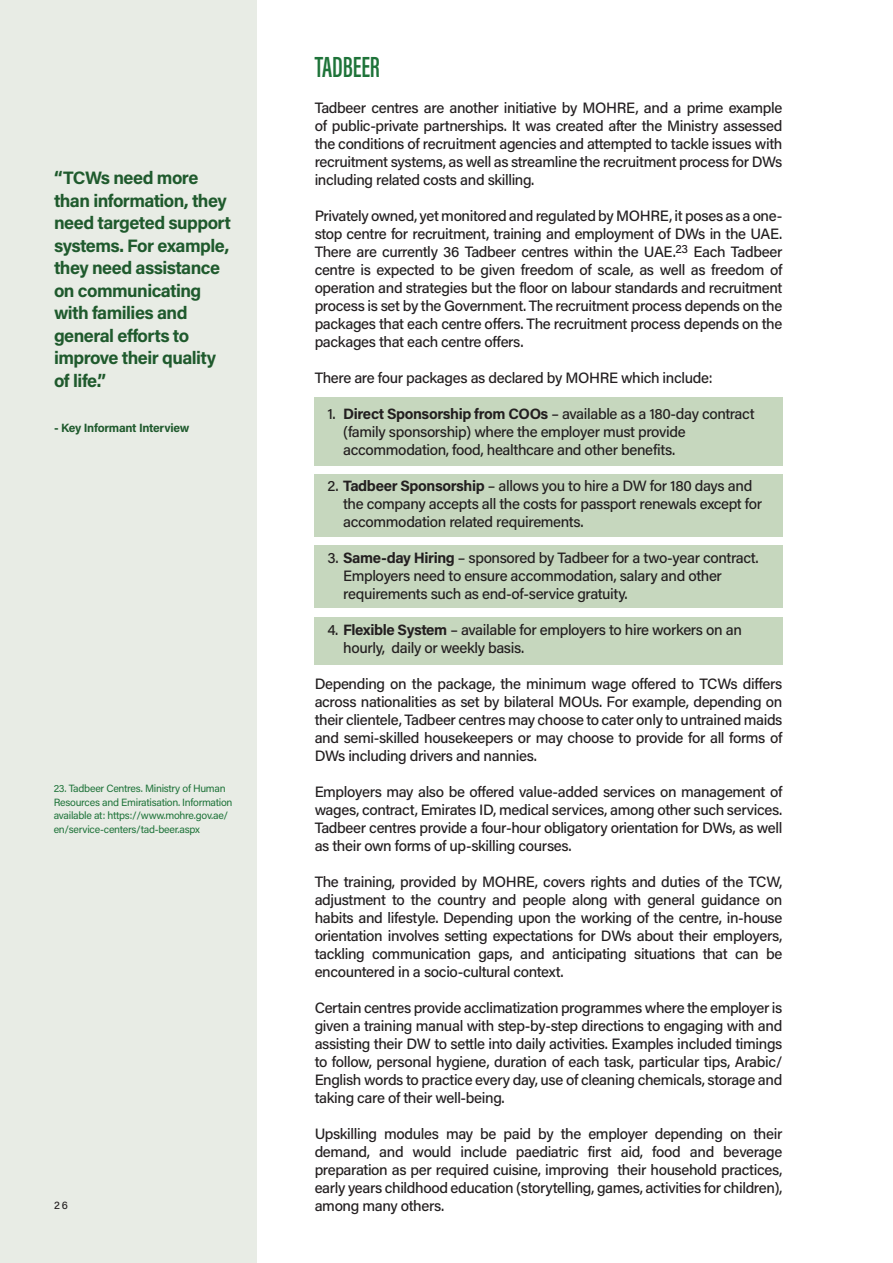
<style>
.page{position:relative;width:893px;height:1263px;background:#fff}
.page>*{position:absolute;margin:0;border:0;box-sizing:border-box;transform-origin:0 0}
.Paragraph_Headline{font:600 30px "Acumin Pro Extra Cond";letter-spacing:-.005em;color:#1e7339;scale:.92 1}
.Footer_Page_Numbers{font:700 18px/22.5px "Acumin Pro";letter-spacing:-.03em;color:#1f5a2d}
.Body_Text{font:500 15px/18px "Acumin Pro";letter-spacing:-.025em;color:#231f20;text-align:justify}
.Footer_Page_Numbers-2{font:700 12px "Acumin Pro";letter-spacing:-.025em;color:#1f5a2d}
.Side_Bar_Small_Text{font:10.5px/13.5px "Acumin Pro";letter-spacing:-.025em;color:#1e7339}
.t1{font:500 10.5px "Acumin Pro";color:#231f20}
.s1{font-weight:700}
</style>
<div class="page">
<div style="left:0;top:0;width:257px;height:1263px;background:#e8ece5"></div>
<div style="left:315px;top:398px;width:468px;height:68px;background:#c6d7be"></div>
<div style="left:315px;top:474px;width:468px;height:63px;background:#c6d7be"></div>
<div style="left:315px;top:545px;width:468px;height:63px;background:#c6d7be"></div>
<div style="left:315px;top:617px;width:468px;height:47px;background:#c6d7be"></div>
<p class="Footer_Page_Numbers" style="left:54px;top:166px;width:179px">“TCWs need more than information, they need targeted support systems. For example, they need assistance on communicating with families and general efforts to improve their quality of life.”</p>
<p class="Footer_Page_Numbers-2" style="left:54px;top:419px;width:137px">- Key Informant Interview</p>
<p class="Side_Bar_Small_Text" style="left:54px;top:781px;width:180px">23. Tadbeer Centres. Ministry of Human Resources and Emiratisation. Information available at: https://www.mohre.gov.ae/ en/service-centers/tad-beer.aspx</p>
<p class="t1" style="left:54px;top:1198px;width:16px">26</p>
<p class="Paragraph_Headline" style="left:315px;top:49px;width:72px">TADBEER</p>
<p class="Body_Text" style="left:315px;top:98px;width:469px">Tadbeer centres are another initiative by MOHRE, and a prime example of public-private partnerships. It was created after the Ministry assessed the conditions of recruitment agencies and attempted to tackle issues with recruitment systems, as well as streamline the recruitment process for DWs including related costs and skilling.</p>
<p class="Body_Text" style="left:315px;top:206px;width:469px">Privately owned, yet monitored and regulated by MOHRE, it poses as a one&shy;stop centre for recruitment, training and employment of DWs in the UAE.<br>There are currently 36 Tadbeer centres within the UAE.<sup>23</sup> Each Tadbeer centre is expected to be given freedom of scale, as well as freedom of operation and strategies but the floor on labour standards and recruitment process is set by the Government. The recruitment process depends on the packages that each centre offers. The recruitment process depends on the packages that each centre offers.</p>
<p class="Body_Text" style="left:315px;top:368px;width:400px">There are four packages as declared by MOHRE which include:</p>
<p class="Body_Text" style="left:343px;top:404px;width:413px;text-align:left;text-indent:-16px">1. <span class="s1">Direct Sponsorship from COOs</span> – available as a 180-day contract (family sponsorship) where the employer must provide accommodation, food, healthcare and other benefits.</p>
<p class="Body_Text" style="left:343px;top:476px;width:420px;text-align:left;text-indent:-16px">2. <span class="s1">Tadbeer Sponsorship</span> – allows you to hire a DW for 180 days and the company accepts all the costs for passport renewals except for accommodation related requirements.</p>
<p class="Body_Text" style="left:327px;top:548px;width:433px">3. <span class="s1">Same-day Hiring</span> – sponsored by Tadbeer for a two-year contract.</p>
<p class="Body_Text" style="left:343px;top:566px;width:380px">Employers need to ensure accommodation, salary and other</p>
<p class="Body_Text" style="left:343px;top:584px;width:286px">requirements such as end-of-service gratuity.</p>
<p class="Body_Text" style="left:343px;top:620px;width:400px;text-indent:-16px">4. <span class="s1">Flexible System</span> – available for employers to hire workers on an hourly, daily or weekly basis.</p>
<p class="Body_Text" style="left:315px;top:674px;width:469px">Depending on the package, the minimum wage offered to TCWs differs across nationalities as set by bilateral MOUs. For example, depending on their clientele, Tadbeer centres may choose to cater only to untrained maids and semi-skilled housekeepers or may choose to provide for all forms of DWs including drivers and nannies.</p>
<p class="Body_Text" style="left:315px;top:782px;width:469px">Employers may also be offered value-added services on management of wages, contract, Emirates ID, medical services, among other such services.<br>Tadbeer centres provide a four-hour obligatory orientation for DWs, as well as their own forms of up-skilling courses.</p>
<p class="Body_Text" style="left:315px;top:872px;width:469px">The training, provided by MOHRE, covers rights and duties of the TCW, adjustment to the country and people along with general guidance on habits and lifestyle. Depending upon the working of the centre, in-house orientation involves setting expectations for DWs about their employers, tackling communication gaps, and anticipating situations that can be encountered in a socio-cultural context.</p>
<p class="Body_Text" style="left:315px;top:998px;width:469px">Certain centres provide acclimatization programmes where the employer is given a training manual with step-by-step directions to engaging with and assisting their DW to settle into daily activities. Examples included timings to follow, personal hygiene, duration of each task, particular tips, Arabic/ English words to practice every day, use of cleaning chemicals, storage and taking care of their well-being.</p>
<p class="Body_Text" style="left:315px;top:1124px;width:469px">Upskilling modules may be paid by the employer depending on their demand, and would include paediatric first aid, food and beverage preparation as per required cuisine, improving their household practices, early years childhood education (storytelling, games, activities for children), among many others.</p>
</div>
